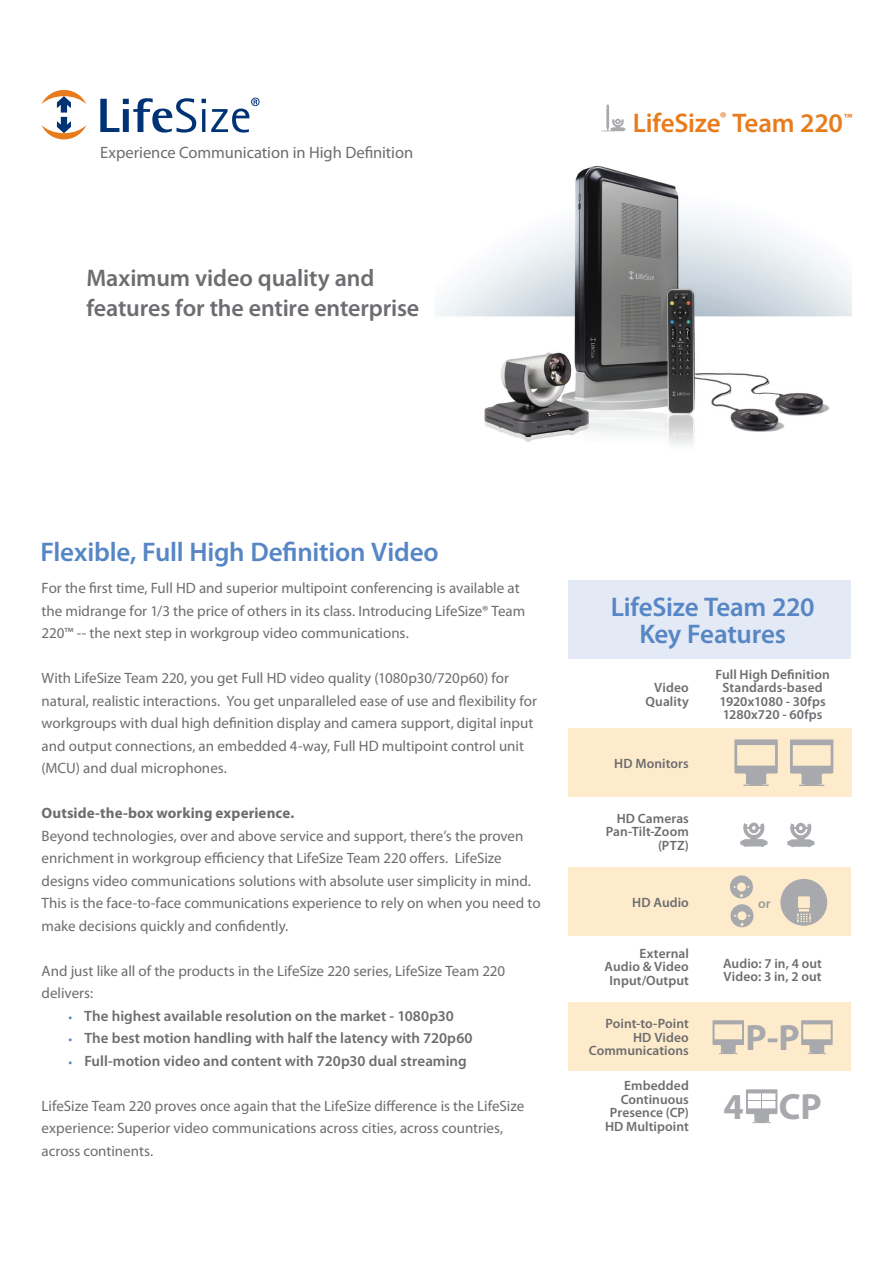
<style>
.page{position:relative;width:893px;height:1263px;background:#fff}
.page>*{position:absolute;margin:0;border:0;box-sizing:border-box;transform-origin:0 0}
.t1{font:700 36.6px "Myriad";color:#a7a9ac}
.t2{font:600 27px/26.5px "Myriad Pro";letter-spacing:-.01em;color:#5786c5;text-align:center}
.t3{font:600 27px "Myriad Pro";letter-spacing:-.01em;color:#e87c1d}
.t4{font:600 24px/30px "Myriad Pro";letter-spacing:-.005em;color:#6c6d70}
.t5{font:16.5px "Myriad Pro";letter-spacing:-.005em;color:#6c6d70}
.t6{font:15px/22.5px "Myriad Pro";color:#6c6d70}
.t7{font:600 15px "Myriad Pro";color:#6c6d70}
.t8{font:700 15px "Myriad Pro";letter-spacing:.005em;color:#6c6d70}
.t9{font:600 13.5px/13.5px "Myriad Pro";letter-spacing:.005em;color:#6c6d70;text-align:right}
.t10{font:600 13.5px "Myriad Pro";color:#999}
.s1{font-size:12px;color:#5786c5}
</style>
<div class="page">
<svg style="left:601px;top:104px;width:24px;height:27px"></svg>
<img style="left:436px;top:165px;width:416px;height:280px">
<div style="left:568px;top:868px;width:282px;height:68px;background:#feebcb"></div>
<div style="left:568px;top:581px;width:282px;height:78px;background:#e3e9f5"></div>
<div style="left:568px;top:728px;width:283px;height:69px;background:#feebcb"></div>
<div style="left:568px;top:1002px;width:283px;height:69px;background:#feebcb"></div>
<svg style="left:746px;top:1089px;width:31px;height:34px"></svg>
<svg style="left:801px;top:1020px;width:32px;height:34px"></svg>
<svg style="left:712px;top:1020px;width:32px;height:34px"></svg>
<svg style="left:734px;top:739px;width:44px;height:47px"></svg>
<svg style="left:787px;top:823px;width:27px;height:24px"></svg>
<svg style="left:780px;top:879px;width:47px;height:47px"></svg>
<svg style="left:730px;top:875px;width:23px;height:23px"></svg>
<svg style="left:740px;top:822px;width:27px;height:25px"></svg>
<svg style="left:730px;top:904px;width:23px;height:23px"></svg>
<svg style="left:790px;top:739px;width:43px;height:47px"></svg>
<svg style="left:41px;top:90px;width:45px;height:49px"></svg>
<svg style="left:100px;top:98px;width:96px;height:35px"></svg>
<svg style="left:202px;top:98px;width:58px;height:35px"></svg>
<p class="t5" style="left:100px;top:142px;width:315px">Experience Communication in High Definition</p>
<h3 class="t4" style="left:86px;top:263px;width:334px">Maximum video quality and features for the entire enterprise</h3>
<h2 class="t3" style="left:633px;top:106px;width:221px">LifeSize<sup>®</sup> Team 220<sup>™</sup></h2>
<h2 class="t2" style="left:40px;top:537px;width:400px">Flexible, Full High Definition Video</h2>
<p class="t6" style="left:42px;top:577px;width:485px">For the first time, Full HD and superior multipoint conferencing is available at the midrange for 1/3 the price of others in its class. Introducing LifeSize® Team<br>220™ -- the next step in workgroup video communications.</p>
<p class="t6" style="left:42px;top:667px;width:497px">With LifeSize Team 220, you get Full HD video quality (1080p30/720p60) for natural, realistic interactions. You get unparalleled ease of use and flexibility for workgroups with dual high definition display and camera support, digital input and output connections, an embedded 4-way, Full HD multipoint control unit (MCU) and dual microphones.</p>
<p class="t8" style="left:42px;top:803px;width:254px">Outside-the-box working experience.</p>
<p class="t6" style="left:42px;top:824px;width:500px">Beyond technologies, over and above service and support, there’s the proven enrichment in workgroup efficiency that LifeSize Team 220 offers. LifeSize designs video communications solutions with absolute user simplicity in mind.<br>This is the face-to-face communications experience to rely on when you need to make decisions quickly and confidently.</p>
<p class="t6" style="left:42px;top:959px;width:465px">And just like all of the products in the LifeSize 220 series, LifeSize Team 220 delivers:</p>
<p class="t7" style="left:69px;top:1006px;width:387px"><span class="s1">•</span> The highest available resolution on the market - 1080p30</p>
<p class="t7" style="left:69px;top:1029px;width:405px"><span class="s1">•</span> The best motion handling with half the latency with 720p60</p>
<p class="t7" style="left:69px;top:1051px;width:400px"><span class="s1">•</span> Full-motion video and content with 720p30 dual streaming</p>
<p class="t6" style="left:42px;top:1094px;width:484px">LifeSize Team 220 proves once again that the LifeSize difference is the LifeSize experience: Superior video communications across cities, across countries, across continents.</p>
<h2 class="t2" style="left:611px;top:593px;width:205px">LifeSize Team 220<br>Key Features</h2>
<p class="t9" style="left:646px;top:681px;width:45px">Video<br>Quality</p>
<p class="t9" style="left:715px;top:667px;width:116px;text-align:center">Full High Definition<br>Standards-based<br>1920x1080 - 30fps<br>1280x720 - 60fps</p>
<p class="t9" style="left:614px;top:756px;width:76px">HD Monitors</p>
<p class="t9" style="left:606px;top:811px;width:85px">HD Cameras<br>Pan-Tilt-Zoom (PTZ)</p>
<p class="t9" style="left:632px;top:895px;width:58px">HD Audio</p>
<p class="t9" style="left:605px;top:946px;width:86px">External<br>Audio &amp; Video<br>Input/Output</p>
<p class="t9" style="left:589px;top:1017px;width:102px">Point-to-Point<br>HD Video<br>Communications</p>
<p class="t9" style="left:605px;top:1078px;width:85px">Embedded<br>Continuous<br>Presence (CP)<br>HD Multipoint</p>
<p class="t10" style="left:758px;top:894px;width:14px">or</p>
<p class="t9" style="left:723px;top:956px;width:100px;text-align:left">Audio: 7 in, 4 out<br>Video: 3 in, 2 out</p>
<h1 class="t1" style="left:745px;top:1018px;width:56px">P-P</h1>
<h1 class="t1" style="left:723px;top:1087px;width:100px">4 CP</h1>
</div>
